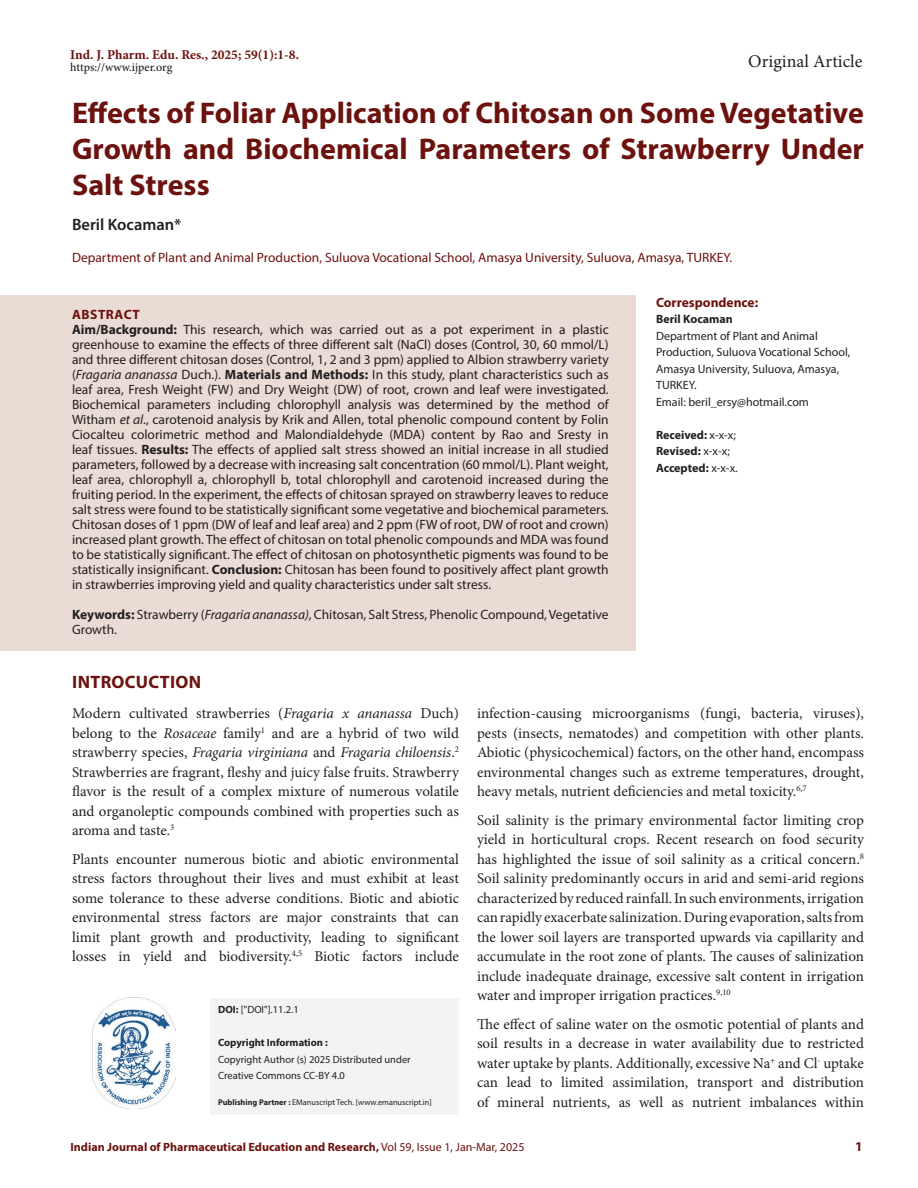
<style>
.page{position:relative;width:918px;height:1188px;background:#fff}
.page>*{position:absolute;margin:0;border:0;box-sizing:border-box;transform-origin:0 0}
.Art_Title{font:700 30px/36px "Myriad Pro";color:#6c120e;text-align:justify}
.t1{font:18px "Minion Pro";color:#231f20}
.Intro_head{font:700 18px "Myriad Pro";letter-spacing:.02em;color:#6c120e}
.Author_Names{font:600 16.5px "Myriad Pro";color:#231f20}
.Body_text{font:15px/19.5px "Minion Pro";color:#231f20;text-align:justify}
.Body_text__FO{font:15px/19.5px "Minion Pro";letter-spacing:-.005em;color:#231f20;text-align:justify}
.Abstract_TXT{font:13.5px/15px "Myriad Pro";color:#231f20;text-align:justify}
.Author_Affiliations{font:13.5px "Myriad Pro";color:#6c120e}
.KY{font:13.5px/15px "Myriad Pro";color:#231f20}
.t2{font:700 13.5px "Minion Pro";color:#6c120e}
.Correspondence_head{font:700 13.5px "Myriad Pro";color:#6c120e}
.ABS_Heading{font:700 13.5px "Myriad Pro";letter-spacing:.04em;color:#6c120e}
.Correspondence_AU_Aff{font:12px/16.5px "Myriad Pro";color:#231f20}
.t3{font:700 12px "Myriad Pro";color:#6c120e}
.Journal_Dates{font:700 12px/16.5px "Myriad Pro";color:#231f20}
.t4{font:500 12px "Minion Pro";letter-spacing:-.01em;color:#231f20}
.Correspondence_AU{font:700 12px "Myriad Pro";color:#231f20}
.t5{font:10.5px/16.5px "Myriad Pro";color:#231f20}
.t6{font:700 10.5px "Myriad Pro";color:#231f20}
.t7{font:8.25px "Myriad Pro";color:#231f20}
.s1{font-weight:700}
.s2{font-style:italic}
.s3{font-weight:400}
</style>
<div class="page">
<div style="left:211px;top:998px;width:248px;height:36px;background:#f2f3f4"></div>
<div style="left:211px;top:1031px;width:248px;height:26px;background:#f2f3f4"></div>
<div style="left:211px;top:1048px;width:248px;height:25px;background:#f2f3f4"></div>
<div style="left:211px;top:1064px;width:248px;height:26px;background:#f2f3f4"></div>
<div style="left:211px;top:1084px;width:248px;height:30px;background:#f2f3f4"></div>
<img style="left:92px;top:998px;width:83px;height:110px">
<div style="left:0;top:296px;width:636px;height:40px;background:#eadbd4"></div>
<div style="left:0;top:310px;width:636px;height:296px;background:#eadbd4"></div>
<div style="left:0;top:596px;width:636px;height:55px;background:#eadbd4"></div>
<p class="t2" style="left:70px;top:45px;width:230px">Ind. J. Pharm. Edu. Res., 2025; 59(1):1-8.</p>
<p class="t4" style="left:70px;top:59px;width:104px">https://www.ijper.org</p>
<h2 class="t1" style="left:748px;top:49px;width:116px">Original Article</h2>
<p class="Art_Title" style="left:72px;top:94px;width:793px">Effects of Foliar Application of Chitosan on Some Vegetative Growth and Biochemical Parameters of Strawberry Under Salt Stress</p>
<p class="Author_Names" style="left:72px;top:214px;width:111px">Beril Kocaman*</p>
<p class="Author_Affiliations" style="left:72px;top:249px;width:662px">Department of Plant and Animal Production, Suluova Vocational School, Amasya University, Suluova, Amasya, TURKEY.</p>
<p class="ABS_Heading" style="left:72px;top:306px;width:69px">ABSTRACT</p>
<p class="Abstract_TXT" style="left:72px;top:322px;width:538px"><span class="s1">Aim/Background:</span> This research, which was carried out as a pot experiment in a plastic greenhouse to examine the effects of three different salt (NaCl) doses (Control, 30, 60 mmol/L) and three different chitosan doses (Control, 1, 2 and 3 ppm) applied to Albion strawberry variety (<span class="s2">Fragaria ananassa</span> Duch.). <span class="s1">Materials and Methods:</span> In this study, plant characteristics such as leaf area, Fresh Weight (FW) and Dry Weight (DW) of root, crown and leaf were investigated.<br>Biochemical parameters including chlorophyll analysis was determined by the method of Witham <span class="s2">et al</span>., carotenoid analysis by Krik and Allen, total phenolic compound content by Folin Ciocalteu colorimetric method and Malondialdehyde (MDA) content by Rao and Sresty in leaf tissues. <span class="s1">Results:</span> The effects of applied salt stress showed an initial increase in all studied parameters, followed by a decrease with increasing salt concentration (60 mmol/L). Plant weight, leaf area, chlorophyll a, chlorophyll b, total chlorophyll and carotenoid increased during the fruiting period. In the experiment, the effects of chitosan sprayed on strawberry leaves to reduce salt stress were found to be statistically significant some vegetative and biochemical parameters.<br>Chitosan doses of 1 ppm (DW of leaf and leaf area) and 2 ppm (FW of root, DW of root and crown) increased plant growth. The effect of chitosan on total phenolic compounds and MDA was found to be statistically significant. The effect of chitosan on photosynthetic pigments was found to be statistically insignificant. <span class="s1">Conclusion:</span> Chitosan has been found to positively affect plant growth in strawberries improving yield and quality characteristics under salt stress.</p>
<p class="KY" style="left:72px;top:607px;width:538px"><span class="s1">Keywords:</span> Strawberry (<span class="s2">Fragaria ananassa)</span>, Chitosan, Salt Stress, Phenolic Compound, Vegetative<br>Growth.</p>
<p class="Correspondence_head" style="left:656px;top:293px;width:104px">Correspondence:</p>
<p class="Correspondence_AU" style="left:656px;top:311px;width:78px">Beril Kocaman</p>
<p class="Correspondence_AU_Aff" style="left:656px;top:327px;width:196px">Department of Plant and Animal<br>Production, Suluova Vocational School,<br>Amasya University, Suluova, Amasya,<br>TURKEY.</p>
<p class="Correspondence_AU_Aff" style="left:656px;top:393px;width:154px">Email: beril_ersy@hotmail.com</p>
<p class="Journal_Dates" style="left:656px;top:426px;width:83px">Received: <span class="s3">x-x-x;<br></span>Revised: <span class="s3">x-x-x;<br></span>Accepted: <span class="s3">x-x-x.</span></p>
<p class="Intro_head" style="left:72px;top:670px;width:131px">INTROCUCTION</p>
<p class="Body_text__FO" style="left:72px;top:704px;width:389px">Modern cultivated strawberries (<span class="s2">Fragaria x ananassa</span> Duch) belong to the <span class="s2">Rosaceae</span> family<sup>1</sup> and are a hybrid of two wild strawberry species, <span class="s2">Fragaria virginiana</span> and <span class="s2">Fragaria chiloensis</span>.<sup>2<br></sup>Strawberries are fragrant, fleshy and juicy false fruits. Strawberry flavor is the result of a complex mixture of numerous volatile and organoleptic compounds combined with properties such as aroma and taste.<sup>3</sup></p>
<p class="Body_text" style="left:72px;top:849px;width:389px">Plants encounter numerous biotic and abiotic environmental stress factors throughout their lives and must exhibit at least some tolerance to these adverse conditions. Biotic and abiotic environmental stress factors are major constraints that can limit plant growth and productivity, leading to significant losses in yield and biodiversity.<sup>4,5</sup> Biotic factors include</p>
<p class="t5" style="left:218px;top:1001px;width:82px"><span class="s1">DOI:</span> ["DOI"].11.2.1</p>
<p class="t6" style="left:218px;top:1036px;width:111px">Copyright Information :</p>
<p class="t5" style="left:218px;top:1051px;width:194px">Copyright Author (s) 2025 Distributed under<br>Creative Commons CC-BY 4.0</p>
<p class="t7" style="left:218px;top:1097px;width:215px"><span class="s1">Publishing Partner :</span> EManuscript Tech. [www.emanuscript.in]</p>
<p class="Body_text" style="left:477px;top:704px;width:389px">infection-causing microorganisms (fungi, bacteria, viruses), pests (insects, nematodes) and competition with other plants.<br>Abiotic (physicochemical) factors, on the other hand, encompass environmental changes such as extreme temperatures, drought, heavy metals, nutrient deficiencies and metal toxicity.<sup>6,7</sup></p>
<p class="Body_text" style="left:477px;top:810px;width:389px">Soil salinity is the primary environmental factor limiting crop yield in horticultural crops. Recent research on food security has highlighted the issue of soil salinity as a critical concern.<sup>8<br></sup>Soil salinity predominantly occurs in arid and semi-arid regions characterized by reduced rainfall. In such environments, irrigation can rapidly exacerbate salinization. During evaporation, salts from the lower soil layers are transported upwards via capillarity and accumulate in the root zone of plants. The causes of salinization include inadequate drainage, excessive salt content in irrigation water and improper irrigation practices.<sup>9,10</sup></p>
<p class="Body_text" style="left:477px;top:1014px;width:389px">The effect of saline water on the osmotic potential of plants and soil results in a decrease in water availability due to restricted water uptake by plants. Additionally, excessive Na<sup>+</sup> and Cl<sup>-</sup> uptake can lead to limited assimilation, transport and distribution of mineral nutrients, as well as nutrient imbalances within</p>
<p class="t3" style="left:70px;top:1139px;width:456px">Indian Journal of Pharmaceutical Education and Research, <span class="s3">Vol 59, Issue 1, Jan-Mar, 2025</span></p>
<p class="Correspondence_head" style="left:855px;top:1137px;width:9px">1</p>
</div>
